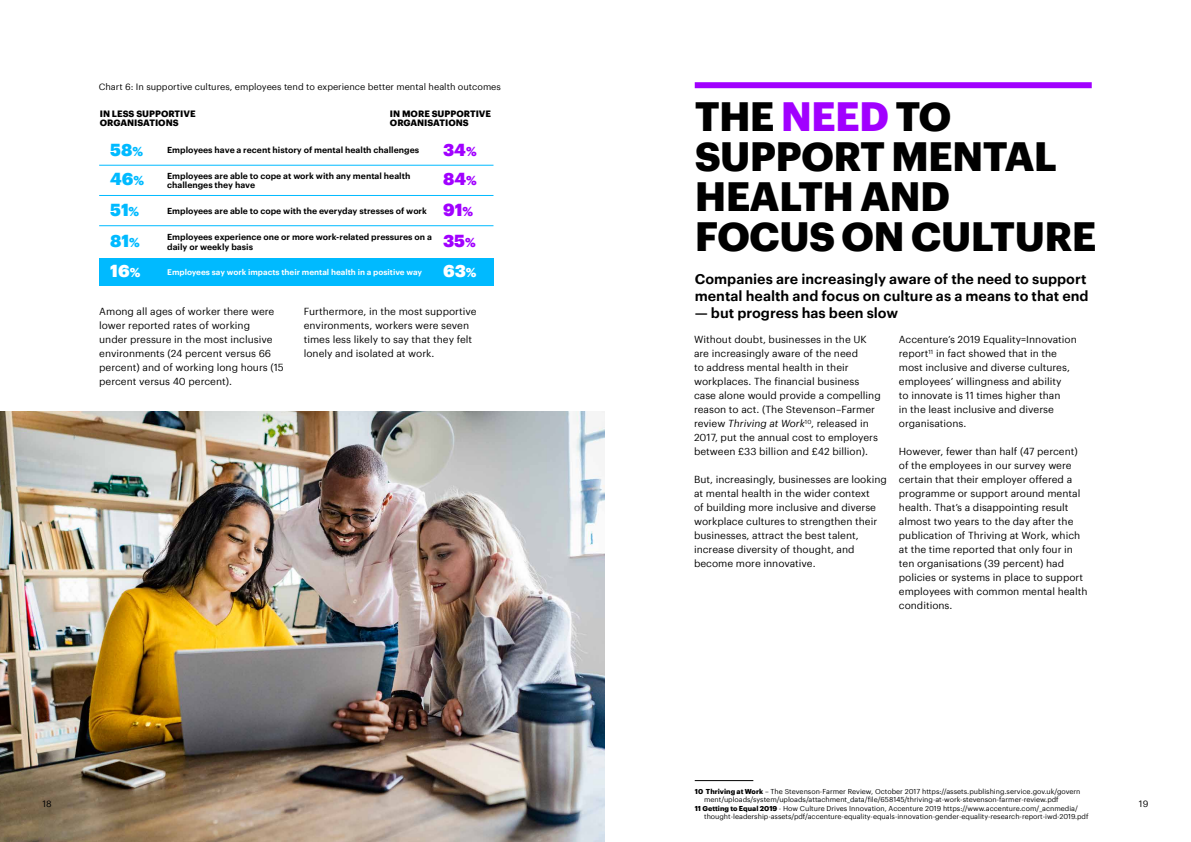
<style>
.page{position:relative;width:1191px;height:842px;background:#fff}
.page>*{position:absolute;margin:0;border:0;box-sizing:border-box;transform-origin:0 0}
.t1{font:700 40px/40px "Graphik";letter-spacing:-.02em;color:#000}
.t2{font:900 17px/30.4px "Graphik";color:#00baff}
.t3{font:900 17px/30.4px "Graphik";color:#a100ff}
.t4{font:600 14px/17px "Graphik";color:#000}
.t5{font:10px/14px "Graphik";color:#000}
.t6{font:9px "Graphik";color:#000}
.t7{font:700 9px/9px "Graphik";color:#000}
.t8{font:600 8.5px/9.3px "Graphik";color:#000}
.t9{font:600 8px "Graphik";color:#fff}
.t10{font:7px "Graphik";color:#000}
.s1{color:#a100ff}
.s2{font-style:italic}
.s3{font-size:12.8px}
.s4{color:#fff}
.s5{font-size:12.8px;color:#fff}
.s6{font-weight:700}
</style>
<div class="page">
<img style="left:0;top:411px;width:604px;height:431px">
<div style="left:99px;top:258px;width:394px;height:28px;background:#00baff"></div>
<hr style="left:99px;top:165px;width:394px;height:1px;background:#00baff">
<hr style="left:99px;top:195px;width:394px;height:1px;background:#00baff">
<hr style="left:99px;top:225px;width:394px;height:1px;background:#00baff">
<div style="left:694px;top:82px;width:397px;height:6px;background:#a100ff"></div>
<hr style="left:694px;top:780px;width:59px;height:1px;background:#000">
<p class="t6" style="left:99px;top:80px;width:404px">Chart 6: In supportive cultures, employees tend to experience better mental health outcomes</p>
<p class="t7" style="left:100px;top:109px;width:97px">IN LESS SUPPORTIVE<br>ORGANISATIONS</p>
<p class="t7" style="left:390px;top:109px;width:103px">IN MORE SUPPORTIVE<br>ORGANISATIONS</p>
<h1 class="t1" style="left:695px;top:93px;width:403px">THE <span class="s1">NEED</span> TO<br>SUPPORT MENTAL<br>HEALTH AND<br>FOCUS ON CULTURE</h1>
<h3 class="t4" style="left:694px;top:269px;width:395px">Companies are increasingly aware of the need to support mental health and focus on culture as a means to that end</h3>
<h3 class="t4" style="left:694px;top:303px;width:205px">— but progress has been slow</h3>
<p class="t5" style="left:694px;top:332px;width:188px">Without doubt, businesses in the UK are increasingly aware of the need<br>to address mental health in their workplaces. The financial business case alone would provide a compelling reason to act. (The Stevenson–Farmer review <span class="s2">Thriving at Work</span><sup>10</sup>, released in 2017, put the annual cost to employers between £33 billion and £42 billion).</p>
<p class="t5" style="left:694px;top:472px;width:194px">But, increasingly, businesses are looking at mental health in the wider context<br>of building more inclusive and diverse workplace cultures to strengthen their businesses, attract the best talent, increase diversity of thought, and become more innovative.</p>
<h2 class="t2" style="left:110px;top:133px;width:36px">58<span class="s3">%<br></span>46<span class="s3">%<br></span>51<span class="s3">%<br></span>81<span class="s3">%<br></span><span class="s4">16</span><span class="s5">%</span></h2>
<h2 class="t3" style="left:443px;top:133px;width:35px">34<span class="s3">%<br></span>84<span class="s3">%<br></span>91<span class="s3">%<br></span>35<span class="s3">%<br></span><span class="s4">63</span><span class="s5">%</span></h2>
<p class="t8" style="left:167px;top:145px;width:253px">Employees have a recent history of mental health challenges</p>
<p class="t8" style="left:167px;top:170px;width:245px">Employees are able to cope at work with any mental health challenges they have</p>
<p class="t8" style="left:167px;top:205px;width:261px">Employees are able to cope with the everyday stresses of work</p>
<p class="t8" style="left:167px;top:232px;width:266px">Employees experience one or more work-related pressures on a daily or weekly basis</p>
<p class="t9" style="left:167px;top:266px;width:256px">Employees say work impacts their mental health in a positive way</p>
<p class="t5" style="left:99px;top:303px;width:186px">Among all ages of worker there were lower reported rates of working<br>under pressure in the most inclusive environments (24 percent versus 66 percent) and of working long hours (15 percent versus 40 percent).</p>
<p class="t5" style="left:304px;top:303px;width:174px">Furthermore, in the most supportive environments, workers were seven times less likely to say that they felt lonely and isolated at work.</p>
<p class="t5" style="left:899px;top:332px;width:179px">Accenture’s 2019 Equality=Innovation report<sup>11</sup> in fact showed that in the most inclusive and diverse cultures, employees’ willingness and ability<br>to innovate is 11 times higher than<br>in the least inclusive and diverse organisations.</p>
<p class="t5" style="left:899px;top:444px;width:190px">However, fewer than half (47 percent) of the employees in our survey were certain that their employer offered a programme or support around mental health. That’s a disappointing result almost two years to the day after the publication of Thriving at Work, which at the time reported that only four in ten organisations (39 percent) had policies or systems in place to support employees with common mental health conditions.</p>
<p class="t6" style="left:43px;top:797px;width:11px">18</p>
<p class="t10" style="left:695px;top:786px;width:387px"><span class="s6">10 Thriving at Work</span> – The Stevenson-Farmer Review, October 2017 https://assets.publishing.service.gov.uk/govern</p>
<p class="t10" style="left:704px;top:794px;width:356px">ment/uploads/system/uploads/attachment_data/file/658145/thriving-at-work-stevenson-farmer-review.pdf</p>
<p class="t10" style="left:695px;top:803px;width:385px"><span class="s6">11 Getting to Equal 2019</span> - How Culture Drives Innovation, Accenture 2019 https://www.accenture.com/_acnmedia/</p>
<p class="t10" style="left:704px;top:811px;width:386px">thought-leadership-assets/pdf/accenture-equality-equals-innovation-gender-equality-research-report-iwd-2019.pdf</p>
<p class="t6" style="left:1139px;top:797px;width:11px">19</p>
</div>
